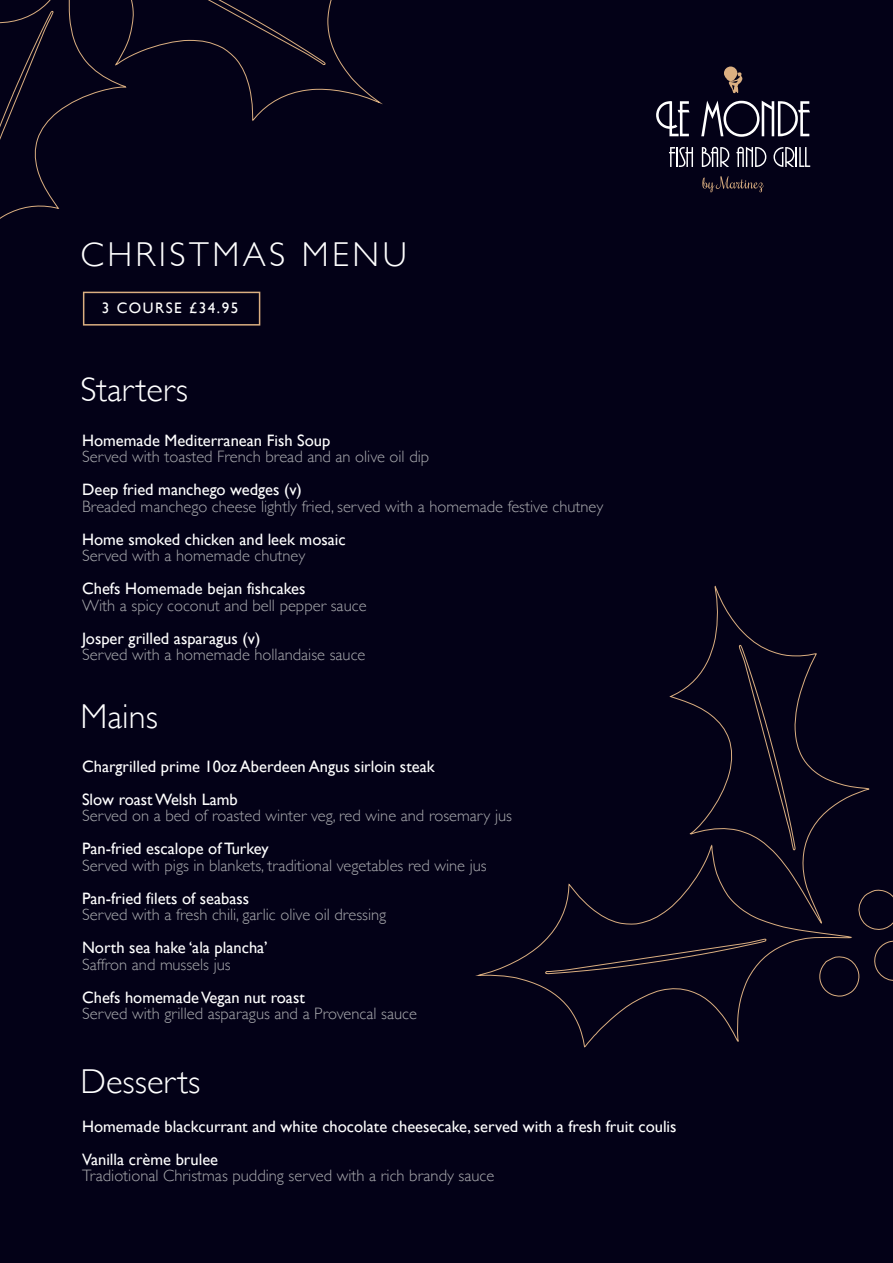
<style>
.page{position:relative;width:893px;height:1263px;background:#fff}
.page>*{position:absolute;margin:0;border:0;box-sizing:border-box;transform-origin:0 0}
.t1{font:300 34.5px "Gill Sans";color:#fff}
.t2{font:300 34.5px "Gill Sans";letter-spacing:.1em;color:#fff}
.t3{font:300 16.5px "Gill Sans";color:#a8a9ad}
.t4{font:16.5px/33px "Gill Sans";color:#fff}
.t5{font:15.15px "Gill Sans";letter-spacing:.1em;color:#fff}
</style>
<div class="page">
<div style="left:1px;top:0;width:892px;height:1263px;background:#030117"></div>
<svg style="left:83px;top:292px;width:177px;height:34px"></svg>
<svg style="left:701px;top:101px;width:109px;height:36px"></svg>
<svg style="left:656px;top:101px;width:33px;height:35px"></svg>
<svg style="left:669px;top:147px;width:24px;height:20px"></svg>
<svg style="left:702px;top:147px;width:27px;height:20px"></svg>
<svg style="left:736px;top:147px;width:30px;height:20px"></svg>
<svg style="left:773px;top:147px;width:37px;height:20px"></svg>
<svg style="left:724px;top:67px;width:18px;height:26px"></svg>
<svg style="left:702px;top:176px;width:62px;height:16px"></svg>
<svg style="left:669px;top:586px;width:201px;height:259px"></svg>
<svg style="left:475px;top:845px;width:377px;height:202px"></svg>
<svg style="left:858px;top:889px;width:35px;height:41px"></svg>
<svg style="left:817px;top:956px;width:43px;height:40px"></svg>
<svg style="left:874px;top:940px;width:19px;height:41px"></svg>
<svg style="left:0;top:0;width:383px;height:269px"></svg>
<h1 class="t2" style="left:81px;top:228px;width:328px">CHRISTMAS MENU</h1>
<p class="t5" style="left:102px;top:299px;width:138px">3 COURSE £34.95</p>
<h1 class="t1" style="left:81px;top:362px;width:109px">Starters</h1>
<p class="t4" style="left:82px;top:423px;width:250px">Homemade Mediterranean Fish Soup</p>
<p class="t3" style="left:82px;top:444px;width:349px">Served with toasted French bread and an olive oil dip</p>
<p class="t4" style="left:82px;top:473px;width:221px">Deep fried manchego wedges (v)</p>
<p class="t3" style="left:82px;top:493px;width:523px">Breaded manchego cheese lightly fried, served with a homemade festive chutney</p>
<p class="t4" style="left:82px;top:522px;width:265px">Home smoked chicken and leek mosaic</p>
<p class="t3" style="left:82px;top:543px;width:225px">Served with a homemade chutney</p>
<p class="t4" style="left:82px;top:572px;width:225px">Chefs Homemade bejan fishcakes</p>
<p class="t3" style="left:82px;top:592px;width:286px">With a spicy coconut and bell pepper sauce</p>
<p class="t4" style="left:82px;top:621px;width:180px">Josper grilled asparagus (v)</p>
<p class="t3" style="left:82px;top:642px;width:285px">Served with a homemade hollandaise sauce</p>
<h1 class="t1" style="left:81px;top:690px;width:79px">Mains</h1>
<p class="t4" style="left:82px;top:749px;width:354px">Chargrilled prime 10oz Aberdeen Angus sirloin steak<br>Slow roast Welsh Lamb</p>
<p class="t3" style="left:82px;top:803px;width:431px">Served on a bed of roasted winter veg, red wine and rosemary jus</p>
<p class="t4" style="left:82px;top:832px;width:188px">Pan-fried escalope of Turkey</p>
<p class="t3" style="left:82px;top:852px;width:406px">Served with pigs in blankets, traditional vegetables red wine jus</p>
<p class="t4" style="left:82px;top:881px;width:169px">Pan-fried filets of seabass</p>
<p class="t3" style="left:82px;top:902px;width:306px">Served with a fresh chili, garlic olive oil dressing</p>
<p class="t4" style="left:82px;top:931px;width:187px">North sea hake ‘ala plancha’</p>
<p class="t3" style="left:82px;top:951px;width:150px">Saffron and mussels jus</p>
<p class="t4" style="left:82px;top:980px;width:224px">Chefs homemade Vegan nut roast</p>
<p class="t3" style="left:82px;top:1001px;width:336px">Served with grilled asparagus and a Provencal sauce</p>
<h1 class="t1" style="left:81px;top:1055px;width:121px">Desserts</h1>
<p class="t4" style="left:82px;top:1109px;width:596px">Homemade blackcurrant and white chocolate cheesecake, served with a fresh fruit coulis<br>Vanilla crème brulee</p>
<p class="t3" style="left:82px;top:1162px;width:414px">Tradiotional Christmas pudding served with a rich brandy sauce</p>
</div>
